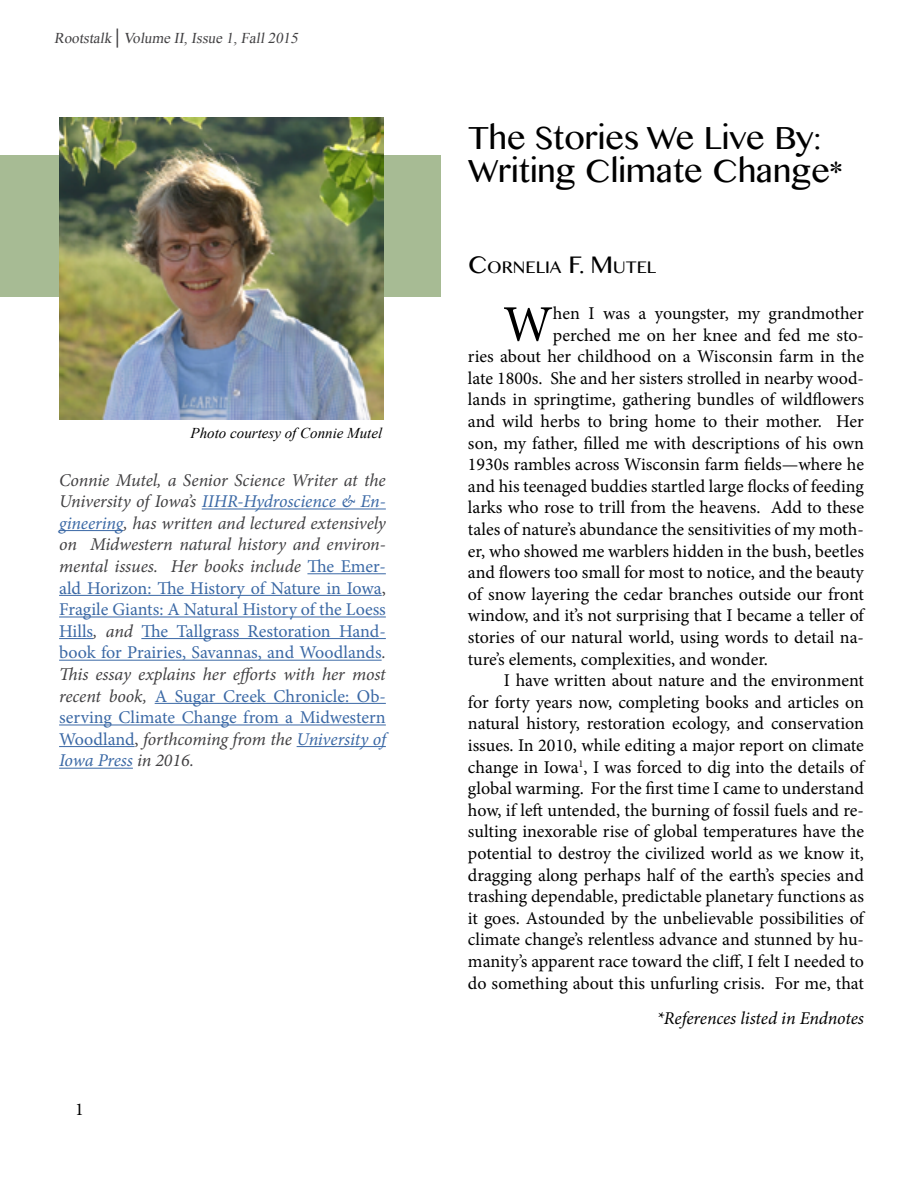
<style>
.page{position:relative;width:918px;height:1188px;background:#fff}
.page>*{position:absolute;margin:0;border:0;box-sizing:border-box;transform-origin:0 0}
.t1{font:51.3px "Minion Pro";color:#000}
.t2{font:36px/33px "Kannada MN";color:#000}
.t3{font:18.9px "Kannada MN";color:#000}
.t4{font:18px "Minion Pro";letter-spacing:-.005em;color:#000}
.t5{font:italic 18px/21.6px "Minion Pro";letter-spacing:-.01em;color:#414042;text-align:justify}
.t6{font:italic 18px "Minion Pro";letter-spacing:-.01em;color:#000}
.t7{font:italic 15px "Times New Roman";color:#414042}
.t8{font:italic 15px "Times New Roman";color:#000}
.s1{font-weight:700;font-style:normal;font-size:21px}
.s2{color:#3a68a5}
.s3{font-style:normal;color:#3a68a5}
.s4{font-style:normal}
.s5{font-size:33px}
.s6{font-size:27px}
</style>
<div class="page">
<div style="left:0;top:156px;width:441px;height:141px;background:#a7bb94"></div>
<hr style="left:202px;top:509px;width:184px;height:1px;background:#3a68a5">
<hr style="left:59px;top:530px;width:64px;height:1px;background:#3a68a5">
<hr style="left:307px;top:573px;width:79px;height:1px;background:#3a68a5">
<hr style="left:59px;top:595px;width:323px;height:1px;background:#3a68a5">
<hr style="left:59px;top:617px;width:327px;height:1px;background:#3a68a5">
<hr style="left:59px;top:638px;width:34px;height:1px;background:#3a68a5">
<hr style="left:141px;top:638px;width:245px;height:1px;background:#3a68a5">
<hr style="left:59px;top:660px;width:323px;height:1px;background:#3a68a5">
<hr style="left:155px;top:703px;width:231px;height:1px;background:#3a68a5">
<hr style="left:59px;top:725px;width:327px;height:1px;background:#3a68a5">
<hr style="left:59px;top:746px;width:76px;height:1px;background:#3a68a5">
<hr style="left:297px;top:746px;width:89px;height:1px;background:#3a68a5">
<hr style="left:59px;top:768px;width:74px;height:1px;background:#3a68a5">
<img style="left:59px;top:118px;width:325px;height:301px">
<p class="t7" style="left:54px;top:28px;width:249px">Rootstalk <span class="s1">|</span> Volume II,Issue 1,Fall2015</p>
<p class="t8" style="left:191px;top:423px;width:193px">Photo courtesy of Connie Mutel</p>
<p class="t5" style="left:59px;top:469px;width:328px">Connie Mutel, a Senior Science Writer at the University of Iowa’s <span class="s2">IIHR-Hydroscience &amp; En&shy;gineering</span>, has written and lectured extensively on Midwestern natural history and environ&shy;mental issues. Her books include <span class="s3">The Emer&shy;ald Horizon: The History of Nature in Iowa</span><span class="s4">, </span><span class="s3">Fragile Giants: A Natural History of the Loess Hills</span>, and <span class="s3">The Tallgrass Restoration Hand&shy;book for Prairies, Savannas, and Woodlands</span>.<br>This essay explains her efforts with her most recent book, <span class="s3">A Sugar Creek Chronicle: Ob&shy;serving Climate Change from a Midwestern Woodland</span><span class="s4">,</span> forthcoming from the <span class="s2">University of Iowa Press</span> in 2016.</p>
<p class="t4" style="left:75px;top:1097px;width:10px">1</p>
<h2 class="t2" style="left:468px;top:120px;width:376px">The Stories We Live By:<br>Writing Climate Change<span class="s5">*</span></h2>
<p class="t3" style="left:468px;top:255px;width:190px"><span class="s6">C</span>ORNELIA <span class="s6">F. M</span>UTEL</p>
<h1 class="t1" style="left:503px;top:290px;width:51px">W</h1>
<p class="t4" style="left:553px;top:301px;width:313px">hen I was a youngster, my grandmother</p>
<p class="t4" style="left:553px;top:323px;width:313px">perched me on her knee and fed me sto-</p>
<p class="t4" style="left:468px;top:344px;width:398px">ries about her childhood on a Wisconsin farm in the</p>
<p class="t4" style="left:468px;top:366px;width:397px">late 1800s. She and her sisters strolled in nearby wood-</p>
<p class="t4" style="left:468px;top:388px;width:398px">lands in springtime, gathering bundles of wildflowers</p>
<p class="t4" style="left:468px;top:409px;width:397px">and wild herbs to bring home to their mother. Her</p>
<p class="t4" style="left:468px;top:431px;width:397px">son, my father, filled me with descriptions of his own</p>
<p class="t4" style="left:468px;top:452px;width:398px">1930s rambles across Wisconsin farm fields—where he</p>
<p class="t4" style="left:468px;top:474px;width:398px">and his teenaged buddies startled large flocks of feeding</p>
<p class="t4" style="left:468px;top:496px;width:398px">larks who rose to trill from the heavens. Add to these</p>
<p class="t4" style="left:468px;top:517px;width:397px">tales of nature’s abundance the sensitivities of my moth-</p>
<p class="t4" style="left:468px;top:539px;width:398px">er, who showed me warblers hidden in the bush, beetles</p>
<p class="t4" style="left:468px;top:560px;width:398px">and flowers too small for most to notice, and the beauty</p>
<p class="t4" style="left:468px;top:582px;width:398px">of snow layering the cedar branches outside our front</p>
<p class="t4" style="left:468px;top:604px;width:397px">window, and it’s not surprising that I became a teller of</p>
<p class="t4" style="left:468px;top:625px;width:398px">stories of our natural world, using words to detail na-</p>
<p class="t4" style="left:468px;top:647px;width:302px">ture’s elements, complexities, and wonder.</p>
<p class="t4" style="left:504px;top:668px;width:362px">I have written about nature and the environment</p>
<p class="t4" style="left:468px;top:690px;width:397px">for forty years now, completing books and articles on</p>
<p class="t4" style="left:468px;top:712px;width:398px">natural history, restoration ecology, and conservation</p>
<p class="t4" style="left:468px;top:733px;width:397px">issues. In 2010, while editing a major report on climate</p>
<p class="t4" style="left:468px;top:755px;width:398px">change in Iowa<sup>1</sup>, I was forced to dig into the details of</p>
<p class="t4" style="left:468px;top:776px;width:398px">global warming. For the first time I came to understand</p>
<p class="t4" style="left:468px;top:798px;width:398px">how, if left untended, the burning of fossil fuels and re-</p>
<p class="t4" style="left:468px;top:820px;width:398px">sulting inexorable rise of global temperatures have the</p>
<p class="t4" style="left:468px;top:841px;width:398px">potential to destroy the civilized world as we know it,</p>
<p class="t4" style="left:468px;top:863px;width:397px">dragging along perhaps half of the earth’s species and</p>
<p class="t4" style="left:468px;top:884px;width:397px">trashing dependable, predictable planetary functions as</p>
<p class="t4" style="left:468px;top:906px;width:398px">it goes. Astounded by the unbelievable possibilities of</p>
<p class="t4" style="left:468px;top:928px;width:398px">climate change’s relentless advance and stunned by hu-</p>
<p class="t4" style="left:468px;top:949px;width:398px">manity’s apparent race toward the cliff, I felt I needed to</p>
<p class="t4" style="left:468px;top:971px;width:397px">do something about this unfurling crisis. For me, that</p>
<p class="t6" style="left:657px;top:1006px;width:209px">*References listed in Endnotes</p>
</div>
